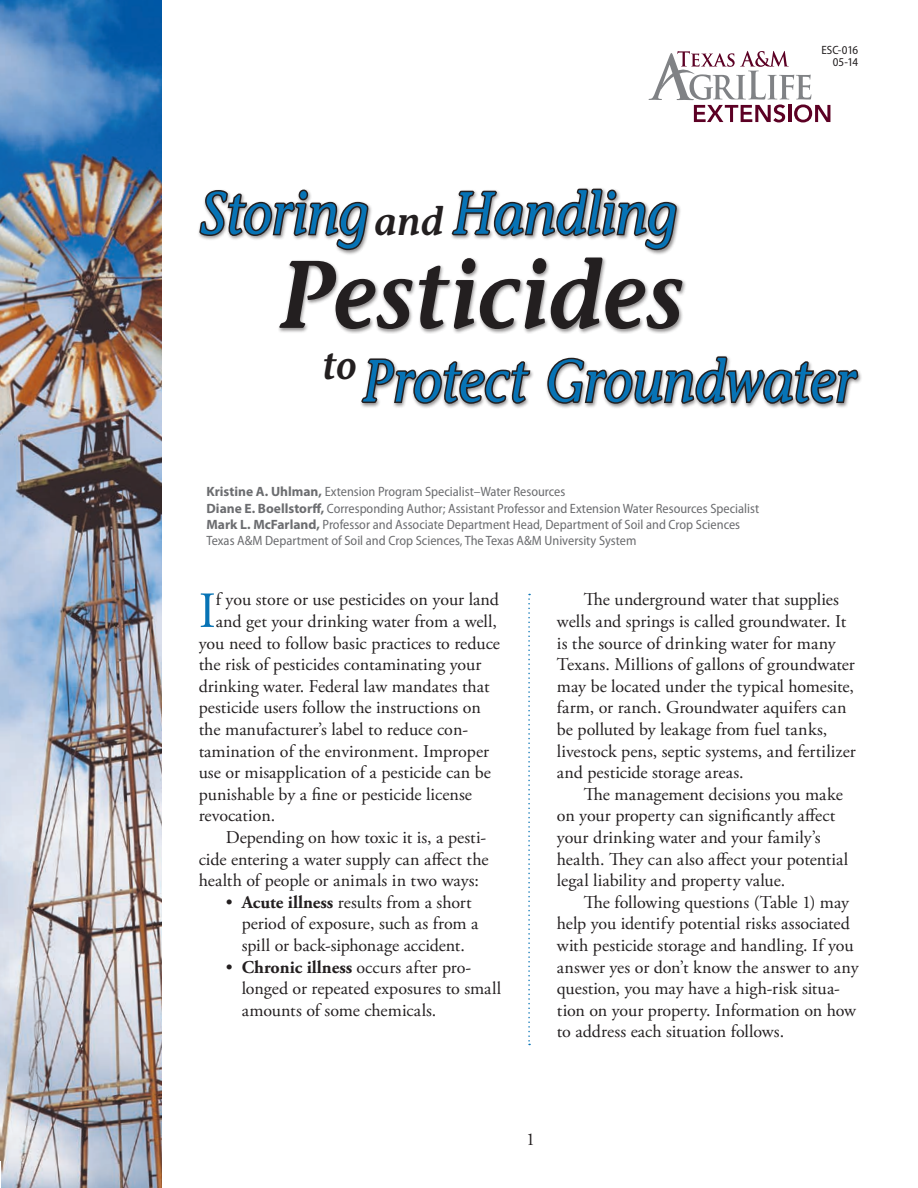
<style>
.page{position:relative;width:918px;height:1188px;background:#fff}
.page>*{position:absolute;margin:0;border:0;box-sizing:border-box;transform-origin:0 0}
.t1{font:italic 600 95.7px "Stone Informal";letter-spacing:.005em;color:#231f20;scale:.91 1}
.t2{font:italic 59.4px "Stone Informal";letter-spacing:.01em;color:#0773b5;scale:.91 1}
.Body_copy-no_indent{font:50.55px "Adobe Garamond Pro";color:#0773b5}
.t3{font:italic 600 39.6px "Stone Informal";color:#231f20;scale:.91 1}
.Body{font:18px/21.6px "Adobe Garamond Pro";color:#231f20}
.Body_copy-no_indent-2{font:18px "Adobe Garamond Pro";color:#231f20}
.t4{font:semi-condensed 13.5px/16.2px "Myriad Pro";color:#6c6d70}
.captions{font:semi-condensed 12px "Myriad Pro";letter-spacing:-.015em;color:#231f20}
.s1{font-weight:700;font-stretch:normal}
.s2{font-weight:700}
</style>
<div class="page">
<img style="left:0;top:0;width:162px;height:1188px">
<svg style="left:649px;top:51px;width:181px;height:71px"></svg>
<svg style="left:199px;top:189px;width:172px;height:66px"></svg>
<svg style="left:451px;top:188px;width:228px;height:64px"></svg>
<div style="left:277px;top:256px;width:410px;height:78px;background:#231f20;opacity:.5"></div>
<svg style="left:361px;top:358px;width:171px;height:50px"></svg>
<svg style="left:546px;top:356px;width:314px;height:52px"></svg>
<svg style="left:528px;top:594px;width:2px;height:451px"></svg>
<p class="captions" style="left:821px;top:44px;width:38px">ESC-016</p>
<p class="captions" style="left:833px;top:56px;width:27px">05-14</p>
<p class="t2" style="left:200px;top:177px;width:186px">Storing</p>
<p class="t2" style="left:453px;top:177px;width:247px">Handling</p>
<p class="t1" style="left:281px;top:236px;width:446px">Pesticides</p>
<p class="t3" style="left:323px;top:341px;width:39px">to</p>
<p class="t2" style="left:362px;top:345px;width:542px">Protect Groundwater</p>
<p class="t3" style="left:375px;top:197px;width:77px">and</p>
<p class="t4" style="left:207px;top:484px;width:360px"><span class="s1">Kristine A. Uhlman,</span> Extension Program Specialist–Water Resources</p>
<p class="t4" style="left:207px;top:500px;width:554px"><span class="s1">Diane E. Boellstorff,</span> Corresponding Author; Assistant Professor and Extension Water Resources Specialist<br><span class="s1">Mark L. McFarland,</span> Professor and Associate Department Head, Department of Soil and Crop Sciences<br>Texas A&amp;M Department of Soil and Crop Sciences, The Texas A&amp;M University System</p>
<p class="Body_copy-no_indent" style="left:199px;top:581px;width:19px">I</p>
<p class="Body_copy-no_indent-2" style="left:216px;top:589px;width:285px">f you store or use pesticides on your land</p>
<p class="Body_copy-no_indent-2" style="left:216px;top:610px;width:283px">and get your drinking water from a well,</p>
<p class="Body_copy-no_indent-2" style="left:199px;top:632px;width:303px">you need to follow basic practices to reduce</p>
<p class="Body_copy-no_indent-2" style="left:199px;top:654px;width:284px">the risk of pesticides contaminating your</p>
<p class="Body_copy-no_indent-2" style="left:199px;top:675px;width:292px">drinking water. Federal law mandates that</p>
<p class="Body_copy-no_indent-2" style="left:199px;top:697px;width:284px">pesticide users follow the instructions on</p>
<p class="Body_copy-no_indent-2" style="left:199px;top:718px;width:271px">the manufacturer’s label to reduce con-</p>
<p class="Body_copy-no_indent-2" style="left:199px;top:740px;width:292px">tamination of the environment. Improper</p>
<p class="Body_copy-no_indent-2" style="left:199px;top:762px;width:294px">use or misapplication of a pesticide can be</p>
<p class="Body_copy-no_indent-2" style="left:199px;top:783px;width:275px">punishable by a fine or pesticide license</p>
<p class="Body_copy-no_indent-2" style="left:199px;top:805px;width:78px">revocation.</p>
<p class="Body" style="left:199px;top:827px;width:291px;text-indent:27px">Depending on how toxic it is, a pesti&shy;cide entering a water supply can affect the health of people or animals in two ways:</p>
<p class="Body" style="left:242px;top:892px;width:238px;text-indent:-16px">• <span class="s2">Acute illness</span> results from a short period of exposure, such as from a spill or back-siphonage accident.</p>
<p class="Body" style="left:242px;top:957px;width:261px;text-indent:-16px">• <span class="s2">Chronic illness</span> occurs after pro&shy;longed or repeated exposures to small amounts of some chemicals.</p>
<p class="Body" style="left:557px;top:589px;width:300px;text-indent:27px">The underground water that supplies wells and springs is called groundwater. It is the source of drinking water for many Texans. Millions of gallons of groundwater may be located under the typical homesite, farm, or ranch. Groundwater aquifers can be polluted by leakage from fuel tanks, livestock pens, septic systems, and fertilizer and pesticide storage areas.</p>
<p class="Body" style="left:557px;top:784px;width:293px;text-indent:27px">The management decisions you make on your property can significantly affect your drinking water and your family’s health. They can also affect your potential legal liability and property value.</p>
<p class="Body" style="left:557px;top:892px;width:303px;text-indent:27px">The following questions (Table 1) may help you identify potential risks associated with pesticide storage and handling. If you answer yes or don’t know the answer to any question, you may have a high-risk situa&shy;tion on your property. Information on how to address each situation follows.</p>
<p class="Body" style="left:526px;top:1129px;width:10px">1</p>
</div>
